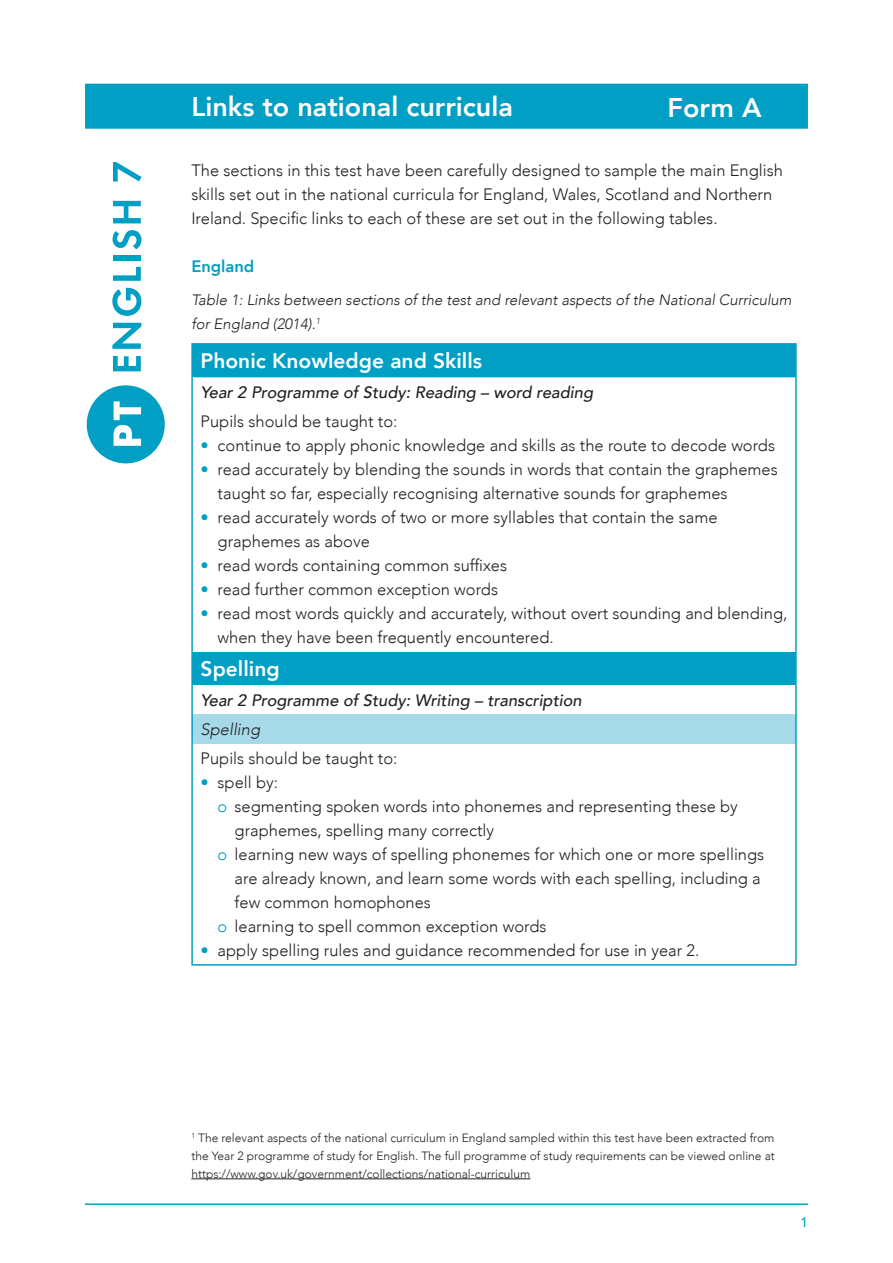
<style>
.page{position:relative;width:893px;height:1263px;background:#fff}
.page>*{position:absolute;margin:0;border:0;box-sizing:border-box;transform-origin:0 0}
.A_Head_RIGHT{font:800 27px "Avenir";color:#fff}
.Main_text_2mm_after{font:800 27px "Avenir";color:#fff}
.Table_A_Head{font:800 21px "Avenir";color:#fff}
.Bulleted_text{font:300 16.5px/24px "Avenir";color:#231f20}
.Bullet_2nds{font:300 16.5px/24px "Avenir";color:#231f20}
.Main_Text{font:300 16.5px/24px "Avenir";color:#231f20}
.Main_Text-2{font:italic 500 16.5px "Avenir";color:#231f20}
.Table_B_Head{font:italic 300 16.5px "Avenir";color:#231f20}
.C_Head{font:800 16.5px "Avenir";color:#009fc3}
.Table_caption{font:italic 300 15px/24px "Avenir";color:#231f20}
.t1{font:500 13.5px "Avenir";color:#009fc3}
.Main_Text-3{font:300 12px/18px "Avenir";color:#231f20;text-align:justify}
.s1{color:#009fc3}
</style>
<div class="page">
<hr style="left:85px;top:1203px;width:723px;height:2px;background:#009fc3">
<div style="left:85px;top:84px;width:723px;height:45px;background:#009fc3"></div>
<div style="left:192px;top:344px;width:604px;height:33px;background:#009fc3"></div>
<div style="left:192px;top:652px;width:604px;height:32px;background:#009fc3"></div>
<div style="left:192px;top:714px;width:604px;height:29px;background:#a7dae9"></div>
<hr style="left:191px;top:345px;width:2px;height:31px;background:#009fc3">
<hr style="left:191px;top:343px;width:606px;height:2px;background:#009fc3">
<hr style="left:795px;top:345px;width:2px;height:31px;background:#009fc3">
<hr style="left:191px;top:377px;width:2px;height:29px;background:#009fc3">
<hr style="left:191px;top:376px;width:606px;height:1px;background:#009fc3">
<hr style="left:795px;top:377px;width:2px;height:29px;background:#009fc3">
<hr style="left:191px;top:406px;width:2px;height:246px;background:#009fc3">
<hr style="left:795px;top:406px;width:2px;height:246px;background:#009fc3">
<hr style="left:191px;top:652px;width:2px;height:32px;background:#009fc3">
<hr style="left:795px;top:652px;width:2px;height:32px;background:#009fc3">
<hr style="left:191px;top:684px;width:2px;height:30px;background:#009fc3">
<hr style="left:795px;top:684px;width:2px;height:30px;background:#009fc3">
<hr style="left:191px;top:714px;width:2px;height:29px;background:#009fc3">
<hr style="left:795px;top:714px;width:2px;height:29px;background:#009fc3">
<hr style="left:191px;top:743px;width:2px;height:221px;background:#009fc3">
<hr style="left:795px;top:743px;width:2px;height:221px;background:#009fc3">
<hr style="left:191px;top:964px;width:606px;height:2px;background:#009fc3">
<hr style="left:191px;top:1178px;width:339px;height:1px;background:#231f20">
<div style="left:87px;top:385px;width:78px;height:78px;background:#009fc3;border-radius:50%"></div>
<svg style="left:114px;top:401px;width:27px;height:45px"></svg>
<svg style="left:113px;top:356px;width:28px;height:15px"></svg>
<svg style="left:112px;top:323px;width:29px;height:26px"></svg>
<svg style="left:112px;top:288px;width:29px;height:28px"></svg>
<svg style="left:113px;top:267px;width:28px;height:14px"></svg>
<div style="left:113px;top:256px;width:28px;height:5px;background:#009fc3"></div>
<svg style="left:113px;top:230px;width:28px;height:19px"></svg>
<svg style="left:113px;top:201px;width:28px;height:22px"></svg>
<svg style="left:113px;top:163px;width:29px;height:19px"></svg>
<p class="A_Head_RIGHT" style="left:191px;top:82px;width:323px">Links to national curricula</p>
<p class="Main_text_2mm_after" style="left:668px;top:83px;width:95px">Form A</p>
<p class="Main_Text" style="left:191px;top:158px;width:593px">The sections in this test have been carefully designed to sample the main English skills set out in the national curricula for England, Wales, Scotland and Northern<br>Ireland. Specific links to each of these are set out in the following tables.</p>
<p class="C_Head" style="left:191px;top:251px;width:64px">England</p>
<p class="Table_caption" style="left:191px;top:287px;width:602px">Table 1: Links between sections of the test and relevant aspects of the National Curriculum for England (2014).<sup>1</sup></p>
<p class="Table_A_Head" style="left:201px;top:342px;width:283px">Phonic Knowledge and Skills</p>
<p class="Main_Text-2" style="left:201px;top:382px;width:394px">Year 2 Programme of Study: Reading – word reading</p>
<p class="Main_Text" style="left:201px;top:409px;width:198px">Pupils should be taught to:</p>
<p class="Bulleted_text" style="left:201px;top:433px;width:576px"><span class="s1">•</span> continue to apply phonic knowledge and skills as the route to decode words</p>
<p class="Bulleted_text" style="left:218px;top:457px;width:562px;text-indent:-17px"><span class="s1">•</span> read accurately by blending the sounds in words that contain the graphemes taught so far, especially recognising alternative sounds for graphemes</p>
<p class="Bulleted_text" style="left:218px;top:505px;width:501px;text-indent:-17px"><span class="s1">•</span> read accurately words of two or more syllables that contain the same graphemes as above</p>
<p class="Bulleted_text" style="left:201px;top:553px;width:308px"><span class="s1">•</span> read words containing common suffixes</p>
<p class="Bulleted_text" style="left:201px;top:577px;width:299px"><span class="s1">•</span> read further common exception words</p>
<p class="Bulleted_text" style="left:218px;top:601px;width:571px;text-indent:-17px"><span class="s1">•</span> read most words quickly and accurately, without overt sounding and blending, when they have been frequently encountered.</p>
<p class="Table_A_Head" style="left:201px;top:649px;width:81px">Spelling</p>
<p class="Main_Text-2" style="left:201px;top:690px;width:383px">Year 2 Programme of Study: Writing – transcription</p>
<p class="Table_B_Head" style="left:201px;top:719px;width:61px">Spelling</p>
<p class="Main_Text" style="left:201px;top:747px;width:198px">Pupils should be taught to:</p>
<p class="Bulleted_text" style="left:201px;top:771px;width:79px"><span class="s1">•</span> spell by:</p>
<p class="Bullet_2nds" style="left:235px;top:795px;width:505px;text-indent:-17px"><span class="s1">o</span> segmenting spoken words into phonemes and representing these by graphemes, spelling many correctly</p>
<p class="Bullet_2nds" style="left:235px;top:843px;width:531px;text-indent:-17px"><span class="s1">o</span> learning new ways of spelling phonemes for which one or more spellings are already known, and learn some words with each spelling, including a few common homophones</p>
<p class="Bullet_2nds" style="left:218px;top:915px;width:330px"><span class="s1">o</span> learning to spell common exception words</p>
<p class="Bulleted_text" style="left:201px;top:939px;width:500px"><span class="s1">•</span> apply spelling rules and guidance recommended for use in year 2.</p>
<p class="Main_Text-3" style="left:191px;top:1129px;width:585px"><sup>1</sup> The relevant aspects of the national curriculum in England sampled within this test have been extracted from the Year 2 programme of study for English. The full programme of study requirements can be viewed online at https://www.gov.uk/government/collections/national-curriculum</p>
<p class="t1" style="left:800px;top:1210px;width:9px">1</p>
</div>
